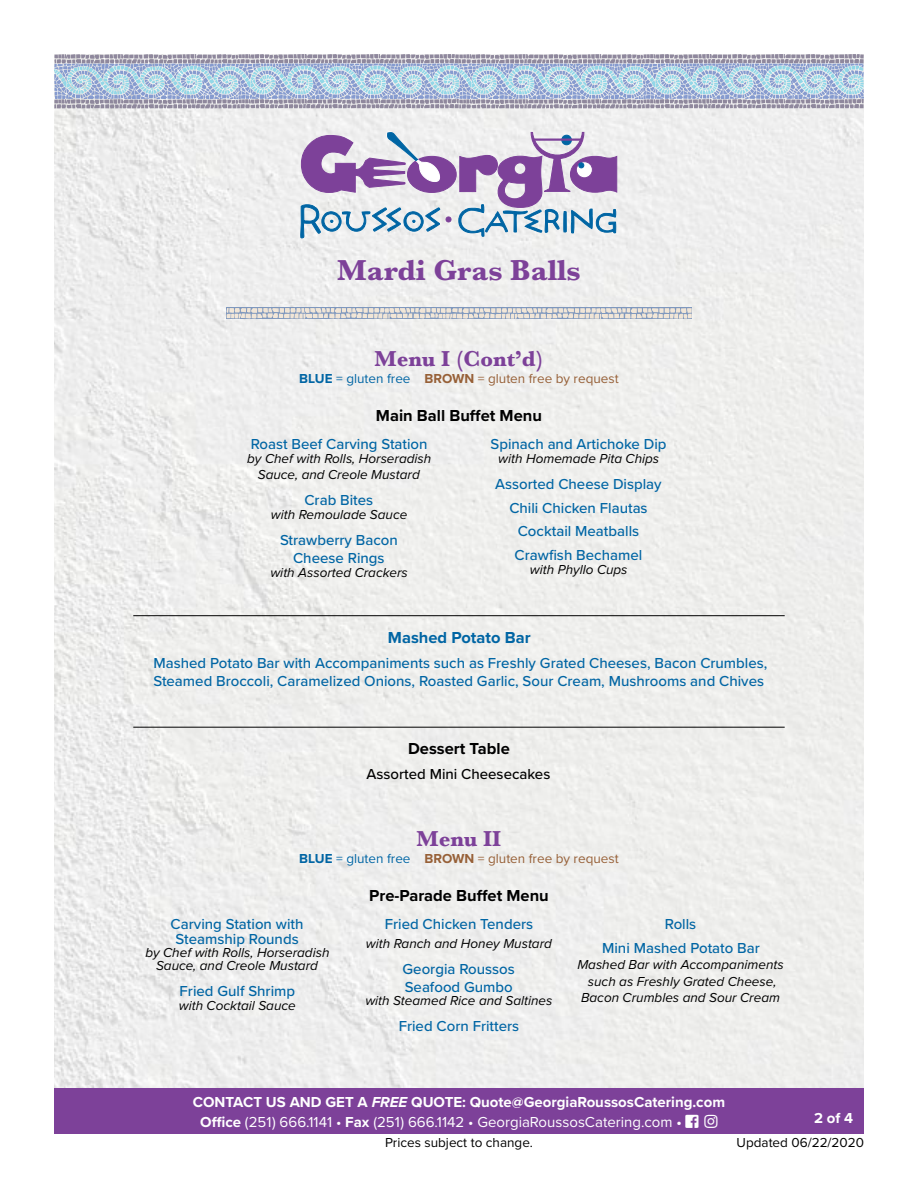
<style>
.page{position:relative;width:918px;height:1188px;background:#fff}
.page>*{position:absolute;margin:0;border:0;box-sizing:border-box;transform-origin:0 0}
.t1{font:700 30px "Baskerville";color:#7d4199}
.t2{font:700 22.5px "Baskerville";color:#7d4199}
.t3{font:700 16.5px "Proxima Nova";color:#000}
.t4{font:700 16.5px "Proxima Nova";color:#0065a4}
.t5{font:500 15px/23.7px "Proxima Nova";color:#0065a4;text-align:center}
.t6{font:700 15px/19.5px "Proxima Nova";color:#fff;text-align:center}
.t7{font:500 15px "Proxima Nova";color:#000}
.t8{font:italic 13.5px/16.2px "Proxima Nova";color:#000;text-align:center}
.t9{font:13.5px "Proxima Nova";color:#976037}
.t10{font:13.5px "Proxima Nova";color:#000}
.s1{font-weight:700;color:#0065a4}
.s2{color:#0065a4}
.s3{font-weight:700}
.s4{font-style:italic}
.s5{font-weight:400}
.s6{font-weight:600}
</style>
<div class="page">
<img style="left:54px;top:108px;width:810px;height:980px">
<div style="left:54px;top:1088px;width:810px;height:46px;background:#7d4199"></div>
<svg style="left:54px;top:54px;width:810px;height:54px;background:#afbed2"></svg>
<svg style="left:300px;top:131px;width:318px;height:107px"></svg>
<div style="left:226px;top:307px;width:466px;height:12px;background:#7f98bd"></div>
<svg style="left:227px;top:308px;width:465px;height:11px;background:#c9cace"></svg>
<hr style="left:133px;top:615px;width:652px;height:1px;background:#000">
<hr style="left:133px;top:727px;width:652px;height:1px;background:#000">
<h1 class="t1" style="left:337px;top:249px;width:245px">Mardi Gras Balls</h1>
<h2 class="t2" style="left:374px;top:343px;width:171px">Menu I (Cont’d)</h2>
<p class="t9" style="left:299px;top:369px;width:321px"><span class="s1">BLUE</span> <span class="s2">= gluten free</span> <span class="s3">BROWN</span> = gluten free by request</p>
<p class="t3" style="left:376px;top:404px;width:168px">Main Ball Buffet Menu</p>
<p class="t5" style="left:251px;top:432px;width:178px">Roast Beef Carving Station</p>
<p class="t8" style="left:247px;top:450px;width:186px">by Chef with Rolls, Horseradish<br>Sauce, and Creole Mustard</p>
<p class="t5" style="left:304px;top:488px;width:70px">Crab Bites</p>
<p class="t8" style="left:271px;top:506px;width:138px">with Remoulade Sauce</p>
<p class="t5" style="left:280px;top:531px;width:119px;line-height:17.7px">Strawberry Bacon<br>Cheese Rings</p>
<p class="t8" style="left:270px;top:564px;width:139px">with Assorted Crackers</p>
<p class="t5" style="left:491px;top:432px;width:177px">Spinach and Artichoke Dip</p>
<p class="t8" style="left:498px;top:450px;width:163px">with Homemade Pita Chips</p>
<p class="t5" style="left:495px;top:472px;width:168px">Assorted Cheese Display<br>Chili Chicken Flautas<br>Cocktail Meatballs<br>Crawfish Bechamel</p>
<p class="t8" style="left:530px;top:561px;width:99px">with Phyllo Cups</p>
<p class="t4" style="left:388px;top:625px;width:144px">Mashed Potato Bar</p>
<p class="t5" style="left:153px;top:653px;width:616px;line-height:18px;text-align:left">Mashed Potato Bar with Accompaniments such as Freshly Grated Cheeses, Bacon Crumbles,<br>Steamed Broccoli, Caramelized Onions, Roasted Garlic, Sour Cream, Mushrooms and Chives</p>
<p class="t3" style="left:408px;top:737px;width:103px">Dessert Table</p>
<p class="t7" style="left:366px;top:763px;width:185px">Assorted Mini Cheesecakes</p>
<h2 class="t2" style="left:417px;top:823px;width:86px">Menu II</h2>
<p class="t9" style="left:299px;top:849px;width:321px"><span class="s1">BLUE</span> <span class="s2">= gluten free</span> <span class="s3">BROWN</span> = gluten free by request</p>
<p class="t5" style="left:171px;top:916px;width:134px;line-height:15px">Carving Station with<br>Steamship Rounds</p>
<p class="t8" style="left:145px;top:945px;width:186px;line-height:13.5px">by Chef with Rolls, Horseradish<br>Sauce, and Creole Mustard</p>
<p class="t5" style="left:180px;top:979px;width:117px">Fried Gulf Shrimp</p>
<p class="t8" style="left:179px;top:997px;width:119px">with Cocktail Sauce</p>
<p class="t3" style="left:369px;top:884px;width:181px">Pre-Parade Buffet Menu</p>
<p class="t5" style="left:385px;top:912px;width:150px">Fried Chicken Tenders</p>
<p class="t8" style="left:366px;top:935px;width:188px">with Ranch and Honey Mustard</p>
<p class="t5" style="left:403px;top:959px;width:114px;line-height:17.7px;text-align:left">Georgia Roussos<br>Seafood Gumbo</p>
<p class="t8" style="left:365px;top:992px;width:189px">with Steamed Rice and Saltines</p>
<p class="t5" style="left:399px;top:1014px;width:122px">Fried Corn Fritters</p>
<p class="t5" style="left:602px;top:912px;width:159px">Rolls<br>Mini Mashed Potato Bar</p>
<p class="t8" style="left:577px;top:956px;width:208px">Mashed Bar with Accompaniments such as Freshly Grated Cheese,<br>Bacon Crumbles and Sour Cream</p>
<p class="t6" style="left:193px;top:1092px;width:534px">CONTACT US AND GET A <span class="s4">FREE</span> QUOTE: Quote@GeorgiaRoussosCatering.com<br>Office <span class="s5">(251) 666.1141 •</span> Fax <span class="s5">(251) 666.1142 • GeorgiaRoussosCatering.com</span> <span class="s6">•</span> □□▲❑◆ ■▲▼</p>
<p class="t10" style="left:385px;top:1132px;width:149px">Prices subject to change.</p>
<p class="t6" style="left:814px;top:1108px;width:41px">2 of 4</p>
<p class="t10" style="left:737px;top:1132px;width:129px">Updated 06/22/2020</p>
</div>
